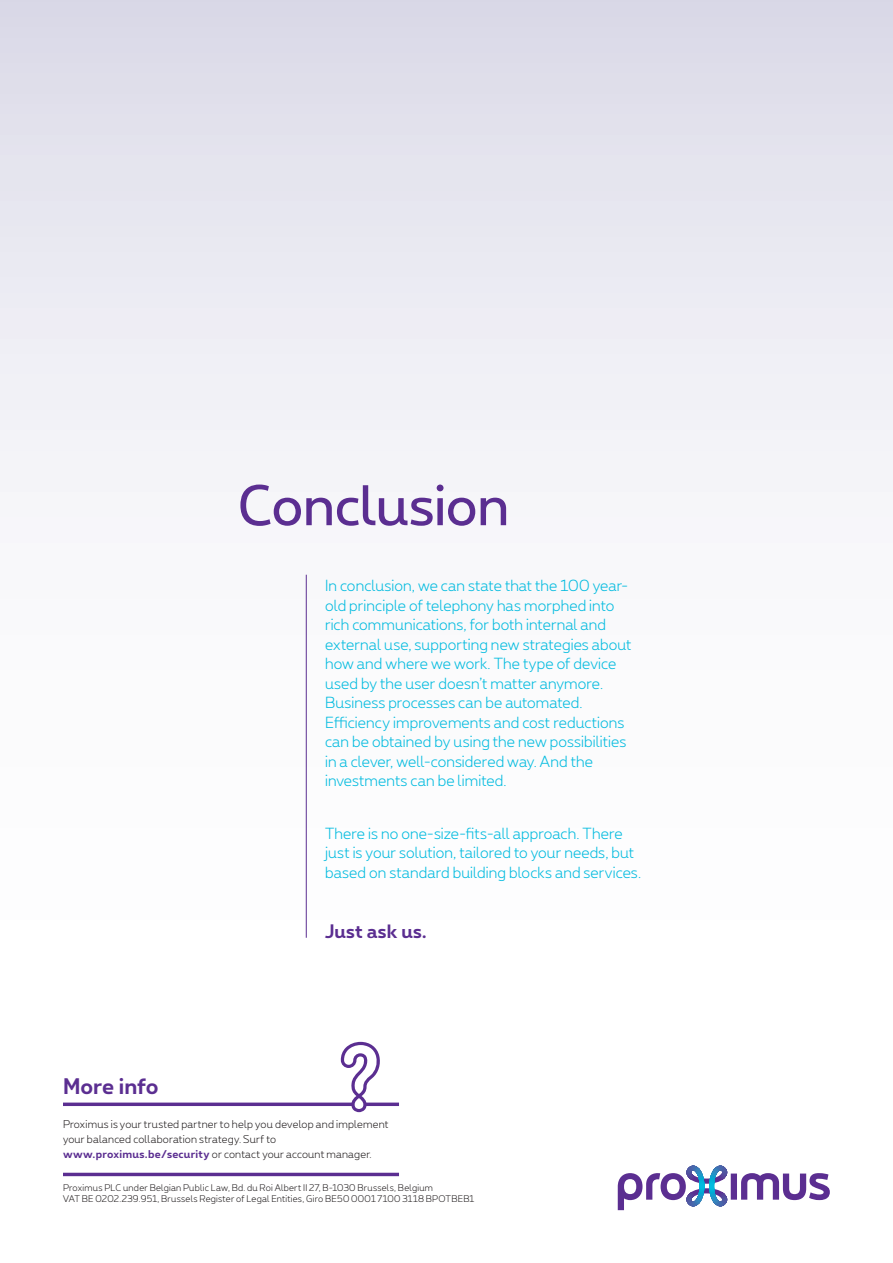
<style>
.page{position:relative;width:893px;height:1263px;background:#fff}
.page>*{position:absolute;margin:0;border:0;box-sizing:border-box;transform-origin:0 0}
.t1{font:54px "Proximus";letter-spacing:-.01em;color:#5b2e91}
.t2{font:700 21px "Proximus";letter-spacing:-.005em;color:#5b2e91}
.t3{font:700 18px "Proximus";letter-spacing:.01em;color:#5b2e91}
.t4{font:300 15px/19.5px "Proximus";letter-spacing:.01em;color:#02bbdf}
.t5{font:300 10.5px/15px "Proximus";letter-spacing:.02em;color:#231f20}
.t6{font:300 9px/10.8px "Proximus";letter-spacing:.025em;color:#231f20}
.s1{font-weight:700;color:#5b2e91}
</style>
<div class="page">
<div style="left:0;top:0;width:893px;height:1263px;background:linear-gradient(to bottom,#e3e2ed,#fff)"></div>
<hr style="left:306px;top:575px;width:1px;height:363px;background:#5b2e91">
<svg style="left:618px;top:1165px;width:212px;height:45px"></svg>
<svg style="left:63px;top:1102px;width:278px;height:4px"></svg>
<svg style="left:341px;top:1042px;width:39px;height:70px"></svg>
<svg style="left:365px;top:1102px;width:34px;height:4px"></svg>
<hr style="left:63px;top:1173px;width:336px;height:3px;background:#5b2e91">
<h1 class="t1" style="left:238px;top:467px;width:273px">Conclusion</h1>
<p class="t4" style="left:325px;top:575px;width:308px">In conclusion, we can state that the 100 year&shy;old principle of telephony has morphed into rich communications, for both internal and external use, supporting new strategies about how and where we work. The type of device used by the user doesn’t matter anymore.<br>Business processes can be automated.<br>Efficiency improvements and cost reductions can be obtained by using the new possibilities in a clever, well-considered way. And the investments can be limited.</p>
<p class="t4" style="left:325px;top:823px;width:318px">There is no one-size-fits-all approach. There just is your solution, tailored to your needs, but based on standard building blocks and services.</p>
<h2 class="t2" style="left:63px;top:1071px;width:97px">More info</h2>
<p class="t3" style="left:325px;top:918px;width:103px">Just ask us.</p>
<p class="t5" style="left:63px;top:1116px;width:327px">Proximus is your trusted partner to help you develop and implement your balanced collaboration strategy. Surf to <span class="s1">www.proximus.be/security</span> or contact your account manager.</p>
<p class="t6" style="left:63px;top:1182px;width:413px">Proximus PLC under Belgian Public Law, Bd. du Roi Albert II 27, B-1030 Brussels, Belgium<br>VAT BE 0202.239.951, Brussels Register of Legal Entities, Giro BE50 0001 7100 3118 BPOTBEB1</p>
</div>
